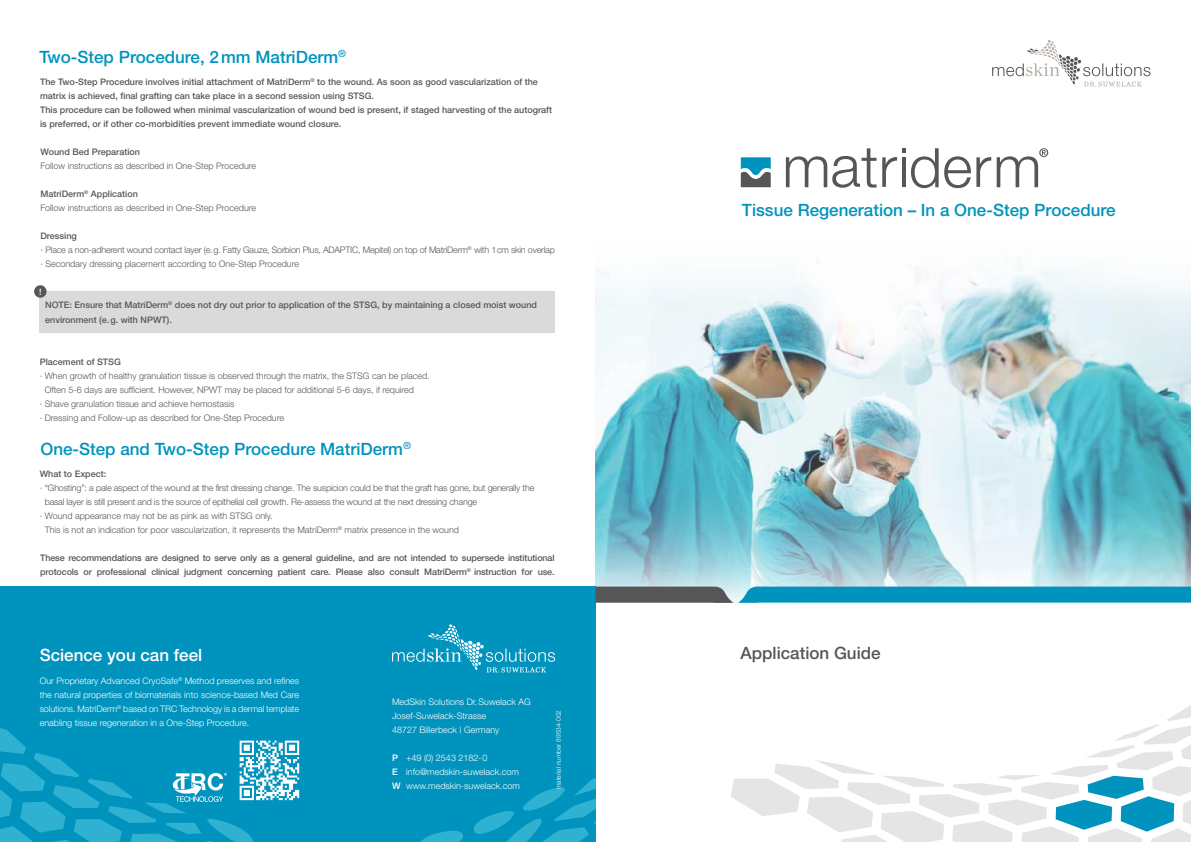
<style>
.page{position:relative;width:1191px;height:842px;background:#fff}
.page>*{position:absolute;margin:0;border:0;box-sizing:border-box;transform-origin:0 0}
.t1{font:500 17px "Helvetica Neue";color:#0093bd}
.t2{font:500 17px "Helvetica Neue";color:#fff}
.t3{font:500 17px "Helvetica Neue";color:#565656}
.t4{font:500 9px/14px "Helvetica Neue";color:#565656}
.t5{font:300 9px/14px "Helvetica Neue";color:#565656}
.t6{font:300 9px/14px "Helvetica Neue";color:#fff}
.t7{font:300 9px "Helvetica Neue";letter-spacing:-.02em;color:#565656}
.t8{font:300 9px/14px "Helvetica Neue";letter-spacing:-.025em;color:#565656}
.t9{font:500 8.8px "Helvetica Neue";color:#fff}
.t10{font:300 6.5px "Helvetica Neue";letter-spacing:.005em;color:#fff}
.s1{font-weight:500}
</style>
<div class="page">
<img style="left:595px;top:270px;width:596px;height:316px">
<svg style="left:982px;top:69px;width:209px;height:350px"></svg>
<div style="left:0;top:587px;width:595px;height:255px;background:#0093bd"></div>
<svg style="left:0;top:728px;width:294px;height:114px"></svg>
<div style="left:39px;top:291px;width:516px;height:41px;background:#dadada"></div>
<div style="left:34px;top:285px;width:13px;height:13px;background:#565656;border-radius:50%"></div>
<svg style="left:392px;top:624px;width:204px;height:74px"></svg>
<svg style="left:731px;top:705px;width:460px;height:137px"></svg>
<svg style="left:992px;top:40px;width:158px;height:47px"></svg>
<svg style="left:172px;top:741px;width:423px;height:101px"></svg>
<div style="left:800px;top:213px;width:152px;height:152px;background:#fff;border-radius:50%"></div>
<div style="left:595px;top:177px;width:596px;height:81px;background:#fff"></div>
<svg style="left:741px;top:157px;width:29px;height:30px"></svg>
<svg style="left:911px;top:148px;width:27px;height:40px"></svg>
<svg style="left:786px;top:148px;width:90px;height:40px"></svg>
<svg style="left:882px;top:148px;width:23px;height:39px"></svg>
<svg style="left:944px;top:148px;width:104px;height:40px"></svg>
<svg style="left:595px;top:586px;width:596px;height:17px;background:#258eac"></svg>
<h1 class="t1" style="left:39px;top:47px;width:308px">Two-Step Procedure, 2mm MatriDerm<sup>®</sup></h1>
<p class="t4" style="left:40px;top:74px;width:513px">The Two-Step Procedure involves initial attachment of MatriDerm<sup>®</sup> to the wound. As soon as good vascularization of the matrix is achieved, final grafting can take place in a second session using STSG.<br>This procedure can be followed when minimal vascularization of wound bed is present, if staged harvesting of the autograft is preferred, or if other co-morbidities prevent immediate wound closure.</p>
<p class="t4" style="left:40px;top:144px;width:101px">Wound Bed Preparation</p>
<p class="t5" style="left:40px;top:158px;width:217px">Follow instructions as described in One-Step Procedure</p>
<p class="t5" style="left:40px;top:186px;width:217px"><span class="s1">MatriDerm</span><sup>®</sup> <span class="s1">Application<br></span>Follow instructions as described in One-Step Procedure</p>
<p class="t8" style="left:40px;top:228px;width:516px"><span class="s1">Dressing<br></span>· Place a non-adherent wound contact layer (e.g. Fatty Gauze, Sorbion Plus, ADAPTIC, Mepitel) on top of MatriDerm<sup>®</sup> with 1cm skin overlap · Secondary dressing placement according to One-Step Procedure</p>
<p class="t9" style="left:39px;top:286px;width:4px">!</p>
<p class="t4" style="left:45px;top:297px;width:493px;line-height:15px">NOTE: Ensure that MatriDerm<sup>®</sup> does not dry out prior to application of the STSG, by maintaining a closed moist wound environment (e.g. with NPWT).</p>
<p class="t4" style="left:40px;top:354px;width:83px">Placement of STSG</p>
<p class="t5" style="left:40px;top:368px;width:391px">· When growth of healthy granulation tissue is observed through the matrix, the STSG can be placed.</p>
<p class="t5" style="left:45px;top:382px;width:371px">Often 5-6 days are sufficient. However, NPWT may be placed for additional 5-6 days, if required</p>
<p class="t5" style="left:40px;top:396px;width:196px">· Shave granulation tissue and achieve hemostasis</p>
<p class="t5" style="left:40px;top:410px;width:246px">· Dressing and Follow-up as described for One-Step Procedure</p>
<h1 class="t1" style="left:40px;top:438px;width:372px">One-Step and Two-Step Procedure MatriDerm<sup>®</sup></h1>
<p class="t4" style="left:40px;top:466px;width:68px">What to Expect:</p>
<p class="t7" style="left:40px;top:482px;width:496px">· “Ghosting”: a pale aspect of the wound at the first dressing change. The suspicion could be that the graft has gone, but generally the</p>
<p class="t7" style="left:45px;top:496px;width:434px">basal layer is still present and is the source of epithelial cell growth. Re-assess the wound at the next dressing change</p>
<p class="t5" style="left:40px;top:508px;width:234px">· Wound appearance may not be as pink as with STSG only.</p>
<p class="t5" style="left:45px;top:522px;width:416px">This is not an indication for poor vascularization, it represents the MatriDerm<sup>®</sup> matrix presence in the wound</p>
<p class="t4" style="left:40px;top:550px;width:516px">These recommendations are designed to serve only as a general guideline, and are not intended to supersede institutional protocols or professional clinical judgment concerning patient care. Please also consult MatriDerm<sup>®</sup> instruction for use.</p>
<h1 class="t2" style="left:40px;top:645px;width:164px">Science you can feel</h1>
<p class="t6" style="left:40px;top:674px;width:261px;text-align:justify">Our Proprietary Advanced CryoSafe<sup>®</sup> Method preserves and refines the natural properties of biomaterials into science-based Med Care solutions. MatriDerm<sup>®</sup> based on TRC Technology is a dermal template enabling tissue regeneration in a One-Step Procedure.</p>
<p class="t6" style="left:392px;top:694px;width:140px">MedSkin Solutions Dr.Suwelack AG<br>Josef-Suwelack-Strasse<br>48727 Billerbeck | Germany</p>
<p class="t6" style="left:392px;top:750px;width:129px"><span class="s1">P</span> +49 (0) 2543 2182-0<br><span class="s1">E</span> info@medskin-suwelack.com<br><span class="s1">W</span> www.medskin-suwelack.com</p>
<p class="t10" style="left:554px;top:789px;width:81px;rotate:-90deg">material number 89534-002</p>
<h1 class="t1" style="left:742px;top:199px;width:375px">Tissue Regeneration – In a One-Step Procedure</h1>
<h1 class="t3" style="left:740px;top:643px;width:142px">Application Guide</h1>
</div>
